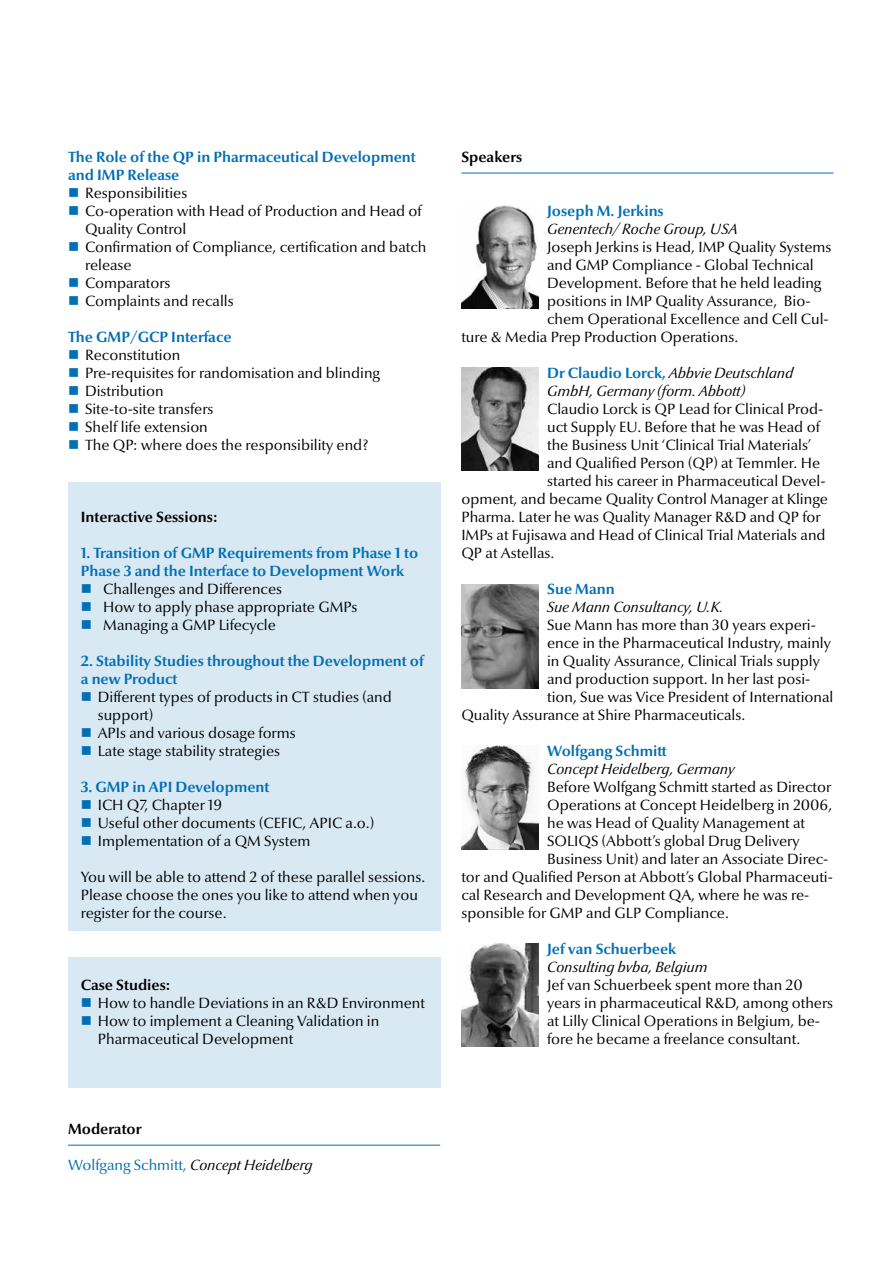
<style>
.page{position:relative;width:893px;height:1263px;background:#fff}
.page>*{position:absolute;margin:0;border:0;box-sizing:border-box;transform-origin:0 0}
.t1{font:15px/18px "Optima Nova LT";color:#000}
.t2{font:700 15px/18px "Optima Nova LT";color:#006fb4}
.t3{font:italic 15px/18px "Optima Nova LT";color:#000}
.t4{font:700 15px "Optima Nova LT";color:#000}
.s1{font-style:normal;color:#006fb4}
.s2{font-weight:700;font-style:normal;color:#006fb4}
</style>
<div class="page">
<hr style="left:68px;top:1145px;width:372px;height:1px;background:#006fb4">
<div style="left:68px;top:482px;width:372px;height:449px;background:#d9e9f4"></div>
<div style="left:68px;top:957px;width:372px;height:130px;background:#d9e9f4"></div>
<hr style="left:461px;top:173px;width:372px;height:1px;background:#006fb4">
<img style="left:461px;top:205px;width:78px;height:104px">
<img style="left:461px;top:367px;width:78px;height:104px">
<img style="left:461px;top:585px;width:78px;height:103px">
<img style="left:461px;top:746px;width:78px;height:103px">
<img style="left:461px;top:943px;width:78px;height:104px">
<p class="t2" style="left:68px;top:148px;width:349px">The Role of the QP in Pharmaceutical Development and IMP Release</p>
<p class="t1" style="left:85px;top:184px;width:343px">Responsibilities<br>Co-operation with Head of Production and Head of<br>Quality Control<br>Confirmation of Compliance, certification and batch release<br>Comparators<br>Complaints and recalls</p>
<p class="t2" style="left:68px;top:328px;width:165px">The GMP/GCP Interface</p>
<p class="t1" style="left:85px;top:346px;width:297px">Reconstitution<br>Pre-requisites for randomisation and blinding<br>Distribution<br>Site-to-site transfers<br>Shelf life extension<br>The QP: where does the responsibility end?</p>
<p class="t4" style="left:81px;top:508px;width:138px">Interactive Sessions:</p>
<p class="t2" style="left:81px;top:544px;width:339px">1. Transition of GMP Requirements from Phase 1 to<br>Phase 3 and the Interface to Development Work</p>
<p class="t1" style="left:103px;top:580px;width:256px">Challenges and Differences<br>How to apply phase appropriate GMPs<br>Managing a GMP Lifecycle</p>
<p class="t2" style="left:81px;top:652px;width:344px">2. Stability Studies throughout the Development of a new Product</p>
<p class="t1" style="left:98px;top:688px;width:296px">Different types of products in CT studies (and support)<br>APIs and various dosage forms<br>Late stage stability strategies</p>
<p class="t2" style="left:81px;top:778px;width:190px">3. GMP in API Development</p>
<p class="t1" style="left:98px;top:796px;width:278px">ICH Q7, Chapter 19<br>Useful other documents (CEFIC, APIC a.o.)<br>Implementation of a QM System</p>
<p class="t1" style="left:81px;top:868px;width:346px">You will be able to attend 2 of these parallel sessions.<br>Please choose the ones you like to attend when you register for the course.</p>
<p class="t4" style="left:81px;top:976px;width:91px">Case Studies:</p>
<p class="t1" style="left:98px;top:994px;width:329px">How to handle Deviations in an R&amp;D Environment<br>How to implement a Cleaning Validation in<br>Pharmaceutical Development</p>
<p class="t4" style="left:68px;top:1120px;width:75px">Moderator</p>
<p class="t3" style="left:68px;top:1156px;width:246px"><span class="s1">Wolfgang Schmitt,</span> Concept Heidelberg</p>
<p class="t4" style="left:461px;top:148px;width:62px">Speakers</p>
<p class="t2" style="left:547px;top:202px;width:118px">Joseph M. Jerkins</p>
<p class="t3" style="left:547px;top:220px;width:192px">Genentech/ Roche Group, USA</p>
<p class="t1" style="left:547px;top:238px;width:286px">Joseph Jerkins is Head, IMP Quality Systems</p>
<p class="t1" style="left:547px;top:256px;width:268px">and GMP Compliance - Global Technical</p>
<p class="t1" style="left:547px;top:274px;width:276px">Development. Before that he held leading</p>
<p class="t1" style="left:547px;top:292px;width:265px">positions in IMP Quality Assurance, Bio-</p>
<p class="t1" style="left:547px;top:310px;width:283px">chem Operational Excellence and Cell Cul-</p>
<p class="t1" style="left:461px;top:328px;width:278px">ture &amp; Media Prep Production Operations.</p>
<p class="t3" style="left:547px;top:364px;width:248px"><span class="s2">Dr Claudio Lorck,</span> Abbvie Deutschland<br>GmbH, Germany (form. Abbott)</p>
<p class="t1" style="left:547px;top:400px;width:278px">Claudio Lorck is QP Lead for Clinical Prod-</p>
<p class="t1" style="left:547px;top:418px;width:274px">uct Supply EU. Before that he was Head of</p>
<p class="t1" style="left:547px;top:436px;width:266px">the Business Unit ‘Clinical Trial Materials’</p>
<p class="t1" style="left:547px;top:454px;width:274px">and Qualified Person (QP) at Temmler. He</p>
<p class="t1" style="left:547px;top:472px;width:280px">started his career in Pharmaceutical Devel-</p>
<p class="t1" style="left:461px;top:490px;width:368px">opment, and became Quality Control Manager at Klinge</p>
<p class="t1" style="left:461px;top:508px;width:361px">Pharma. Later he was Quality Manager R&amp;D and QP for</p>
<p class="t1" style="left:461px;top:526px;width:366px">IMPs at Fujisawa and Head of Clinical Trial Materials and</p>
<p class="t1" style="left:461px;top:544px;width:95px">QP at Astellas.</p>
<p class="t2" style="left:547px;top:580px;width:69px">Sue Mann</p>
<p class="t3" style="left:547px;top:598px;width:178px">Sue Mann Consultancy, U.K.</p>
<p class="t1" style="left:547px;top:616px;width:270px">Sue Mann has more than 30 years experi-</p>
<p class="t1" style="left:547px;top:634px;width:285px">ence in the Pharmaceutical Industry, mainly</p>
<p class="t1" style="left:547px;top:652px;width:274px">in Quality Assurance, Clinical Trials supply</p>
<p class="t1" style="left:547px;top:670px;width:265px">and production support. In her last posi-</p>
<p class="t1" style="left:547px;top:688px;width:288px">tion, Sue was Vice President of International</p>
<p class="t1" style="left:461px;top:706px;width:285px">Quality Assurance at Shire Pharmaceuticals.</p>
<p class="t2" style="left:547px;top:742px;width:121px">Wolfgang Schmitt</p>
<p class="t3" style="left:547px;top:760px;width:189px">Concept Heidelberg, Germany</p>
<p class="t1" style="left:547px;top:778px;width:286px">Before Wolfgang Schmitt started as Director</p>
<p class="t1" style="left:547px;top:796px;width:287px">Operations at Concept Heidelberg in 2006,</p>
<p class="t1" style="left:547px;top:814px;width:259px">he was Head of Quality Management at</p>
<p class="t1" style="left:547px;top:832px;width:254px">SOLIQS (Abbott’s global Drug Delivery</p>
<p class="t1" style="left:547px;top:850px;width:283px">Business Unit) and later an Associate Direc-</p>
<p class="t1" style="left:461px;top:868px;width:373px">tor and Qualified Person at Abbott’s Global Pharmaceuti-</p>
<p class="t1" style="left:461px;top:886px;width:350px">cal Research and Development QA, where he was re-</p>
<p class="t1" style="left:461px;top:904px;width:269px">sponsible for GMP and GLP Compliance.</p>
<p class="t2" style="left:547px;top:940px;width:131px">Jef van Schuerbeek</p>
<p class="t3" style="left:547px;top:958px;width:162px">Consulting bvba, Belgium</p>
<p class="t1" style="left:547px;top:976px;width:288px">Jef van Schuerbeek spent more than 20 years in pharmaceutical R&amp;D, among others at Lilly Clinical Operations in Belgium, be&shy;fore he became a freelance consultant.</p>
</div>
